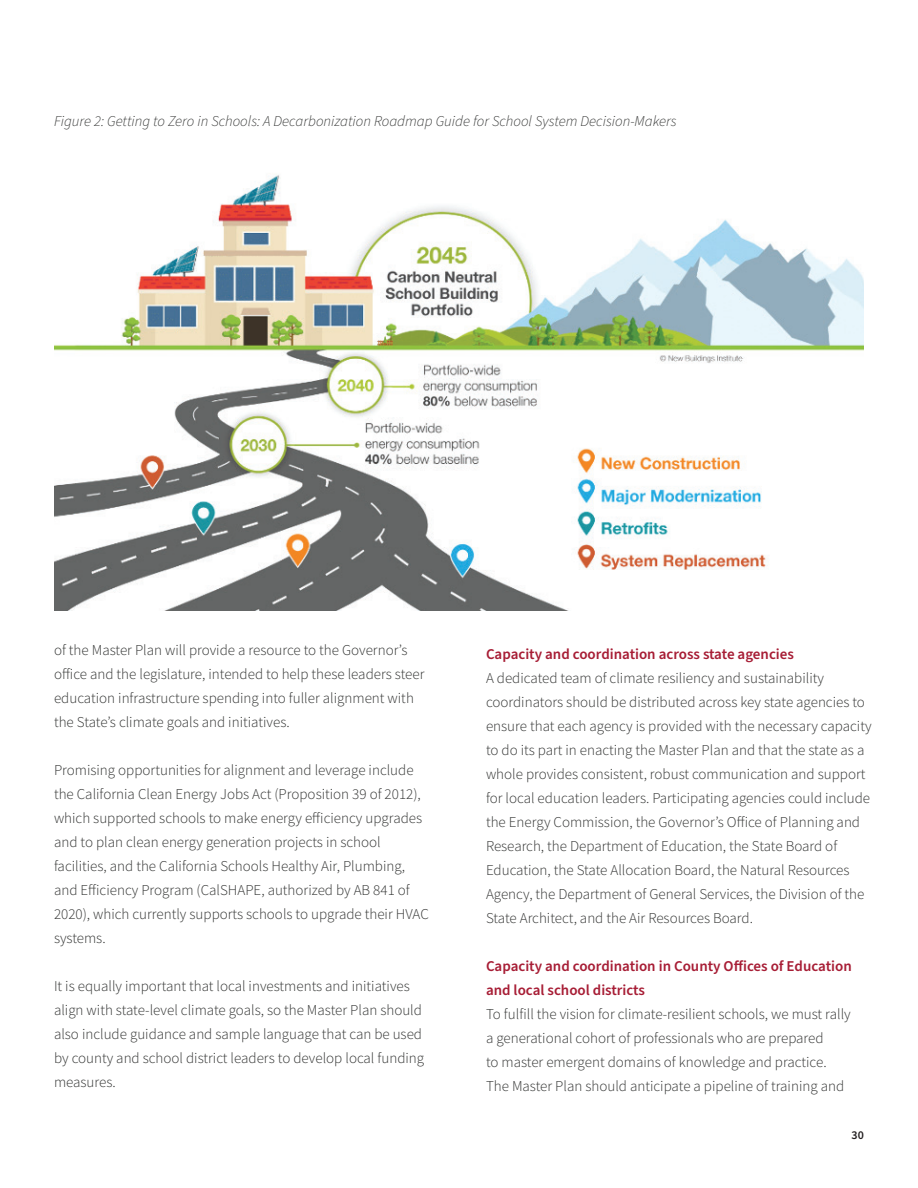
<style>
.page{position:relative;width:918px;height:1188px;background:#fff}
.page>*{position:absolute;margin:0;border:0;box-sizing:border-box;transform-origin:0 0}
.t1{font:300 15px/24px "Source Sans Pro";color:#323332}
.t2{font:600 15px/24px "Source Sans Pro";color:#a71d35}
.t3{font:italic 300 15px "Source Sans Pro";color:#323332}
.t4{font:600 12px "Source Sans Pro";color:#231f20}
</style>
<div class="page">
<img style="left:54px;top:175px;width:810px;height:436px">
<p class="t3" style="left:54px;top:111px;width:624px">Figure 2: Getting to Zero in Schools: A Decarbonization Roadmap Guide for School System Decision-Makers</p>
<p class="t1" style="left:54px;top:638px;width:372px">of the Master Plan will provide a resource to the Governor’s office and the legislature, intended to help these leaders steer education infrastructure spending into fuller alignment with the State’s climate goals and initiatives.</p>
<p class="t1" style="left:54px;top:758px;width:376px">Promising opportunities for alignment and leverage include the California Clean Energy Jobs Act (Proposition 39 of 2012), which supported schools to make energy efficiency upgrades and to plan clean energy generation projects in school facilities, and the California Schools Healthy Air, Plumbing, and Efficiency Program (CalSHAPE, authorized by AB 841 of 2020), which currently supports schools to upgrade their HVAC systems.</p>
<p class="t1" style="left:54px;top:974px;width:372px">It is equally important that local investments and initiatives align with state-level climate goals, so the Master Plan should also include guidance and sample language that can be used by county and school district leaders to develop local funding measures.</p>
<p class="t2" style="left:486px;top:643px;width:309px">Capacity and coordination across state agencies</p>
<p class="t1" style="left:486px;top:666px;width:387px">A dedicated team of climate resiliency and sustainability coordinators should be distributed across key state agencies to ensure that each agency is provided with the necessary capacity to do its part in enacting the Master Plan and that the state as a whole provides consistent, robust communication and support for local education leaders. Participating agencies could include the Energy Commission, the Governor’s Office of Planning and Research, the Department of Education, the State Board of Education, the State Allocation Board, the Natural Resources Agency, the Department of General Services, the Division of the State Architect, and the Air Resources Board.</p>
<p class="t2" style="left:486px;top:955px;width:367px">Capacity and coordination in County Offices of Education and local school districts</p>
<p class="t1" style="left:486px;top:1002px;width:366px">To fulfill the vision for climate-resilient schools, we must rally a generational cohort of professionals who are prepared<br>to master emergent domains of knowledge and practice.<br>The Master Plan should anticipate a pipeline of training and</p>
<p class="t4" style="left:852px;top:1127px;width:14px">30</p>
</div>
